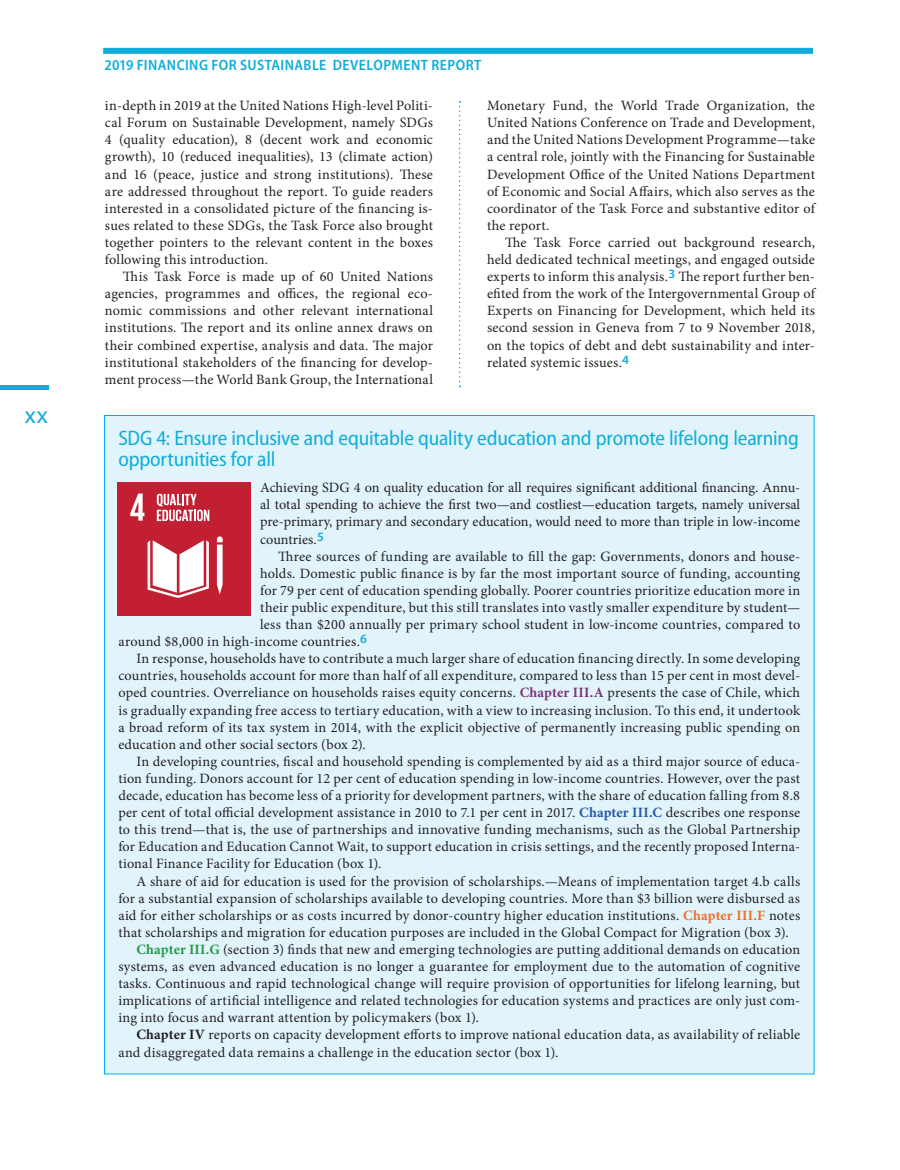
<style>
.page{position:relative;width:900px;height:1170px;background:#fff}
.page>*{position:absolute;margin:0;border:0;box-sizing:border-box;transform-origin:0 0}
.t1{font:24px "Myriad Pro";color:#10add9}
.t2{font:semi-condensed 21px/21px "Myriad Pro";letter-spacing:-.01em;color:#10add9}
.t3{font:600 semi-condensed 15px "Myriad Pro";letter-spacing:.03em;color:#10add9}
.t4{font:14.25px/17.1px "Minion Pro";letter-spacing:.01em;color:#231f20;text-align:justify}
.s1{font-weight:700;color:#7b3779}
.s2{font-weight:700;color:#2758a6}
.s3{font-weight:700;color:#f36e27}
.s4{font-weight:700;color:#269947}
.s5{font-weight:700}
</style>
<div class="page">
<hr style="left:0;top:386px;width:49px;height:4px;background:#10add9">
<div style="left:103px;top:48px;width:710px;height:6px;background:#10add9"></div>
<div style="left:104px;top:416px;width:710px;height:658px;background:#e1f4fc"></div>
<div style="left:118px;top:483px;width:133px;height:133px;background:#c21f33"></div>
<svg style="left:148px;top:540px;width:61px;height:58px"></svg>
<svg style="left:217px;top:536px;width:6px;height:59px"></svg>
<svg style="left:130px;top:494px;width:14px;height:27px"></svg>
<svg style="left:157px;top:494px;width:52px;height:27px"></svg>
<svg style="left:459px;top:101px;width:2px;height:286px"></svg>
<h1 class="t1" style="left:25px;top:400px;width:25px">xx</h1>
<p class="t3" style="left:105px;top:56px;width:378px">2019 FINANCING FOR SUSTAINABLE DEVELOPMENT REPORT</p>
<p class="t4" style="left:105px;top:97px;width:330px">in-depth in 2019 at the United Nations High-level Politi&shy;cal Forum on Sustainable Development, namely SDGs 4 (quality education), 8 (decent work and economic growth), 10 (reduced inequalities), 13 (climate action) and 16 (peace, justice and strong institutions). These are addressed throughout the report. To guide readers interested in a consolidated picture of the financing is&shy;sues related to these SDGs, the Task Force also brought together pointers to the relevant content in the boxes following this introduction.</p>
<p class="t4" style="left:105px;top:268px;width:330px;text-indent:18px">This Task Force is made up of 60 United Nations agencies, programmes and offices, the regional eco&shy;nomic commissions and other relevant international institutions. The report and its online annex draws on their combined expertise, analysis and data. The major institutional stakeholders of the financing for develop&shy;ment process—the World Bank Group, the International</p>
<p class="t4" style="left:487px;top:97px;width:330px">Monetary Fund, the World Trade Organization, the United Nations Conference on Trade and Development, and the United Nations Development Programme—take a central role, jointly with the Financing for Sustainable Development Office of the United Nations Department of Economic and Social Affairs, which also serves as the coordinator of the Task Force and substantive editor of the report.</p>
<p class="t4" style="left:487px;top:234px;width:330px;text-indent:18px">The Task Force carried out background research, held dedicated technical meetings, and engaged outside experts to inform this analysis.<sup>3</sup> The report further ben&shy;efited from the work of the Intergovernmental Group of Experts on Financing for Development, which held its second session in Geneva from 7 to 9 November 2018, on the topics of debt and debt sustainability and inter&shy;related systemic issues.<sup>4</sup></p>
<h2 class="t2" style="left:118px;top:428px;width:682px">SDG 4: Ensure inclusive and equitable quality education and promote lifelong learning opportunities for all</h2>
<p class="t4" style="left:260px;top:479px;width:542px">Achieving SDG 4 on quality education for all requires significant additional financing. Annu&shy;al total spending to achieve the first two—and costliest—education targets, namely universal pre-primary, primary and secondary education, would need to more than triple in low-income countries.<sup>5</sup></p>
<p class="t4" style="left:278px;top:548px;width:524px">Three sources of funding are available to fill the gap: Governments, donors and house-</p>
<p class="t4" style="left:260px;top:565px;width:542px">holds. Domestic public finance is by far the most important source of funding, accounting</p>
<p class="t4" style="left:260px;top:582px;width:542px">for 79 per cent of education spending globally. Poorer countries prioritize education more in</p>
<p class="t4" style="left:260px;top:599px;width:542px">their public expenditure, but this still translates into vastly smaller expenditure by student—</p>
<p class="t4" style="left:260px;top:616px;width:542px">less than $200 annually per primary school student in low-income countries, compared to</p>
<p class="t4" style="left:118px;top:633px;width:250px">around $8,000 in high-income countries.<sup>6</sup></p>
<p class="t4" style="left:136px;top:650px;width:665px">In response, households have to contribute a much larger share of education financing directly. In some developing</p>
<p class="t4" style="left:118px;top:667px;width:683px">countries, households account for more than half of all expenditure, compared to less than 15 per cent in most devel-</p>
<p class="t4" style="left:118px;top:684px;width:683px">oped countries. Overreliance on households raises equity concerns. <span class="s1">Chapter III.A</span> presents the case of Chile, which</p>
<p class="t4" style="left:118px;top:701px;width:683px">is gradually expanding free access to tertiary education, with a view to increasing inclusion. To this end, it undertook</p>
<p class="t4" style="left:118px;top:719px;width:683px">a broad reform of its tax system in 2014, with the explicit objective of permanently increasing public spending on</p>
<p class="t4" style="left:118px;top:736px;width:249px">education and other social sectors (box 2).</p>
<p class="t4" style="left:136px;top:753px;width:665px">In developing countries, fiscal and household spending is complemented by aid as a third major source of educa-</p>
<p class="t4" style="left:118px;top:770px;width:683px">tion funding. Donors account for 12 per cent of education spending in low-income countries. However, over the past</p>
<p class="t4" style="left:118px;top:787px;width:683px">decade, education has become less of a priority for development partners, with the share of education falling from 8.8</p>
<p class="t4" style="left:118px;top:804px;width:683px">per cent of total official development assistance in 2010 to 7.1 per cent in 2017. <span class="s2">Chapter III.C</span> describes one response</p>
<p class="t4" style="left:118px;top:821px;width:683px">to this trend—that is, the use of partnerships and innovative funding mechanisms, such as the Global Partnership</p>
<p class="t4" style="left:118px;top:838px;width:683px">for Education and Education Cannot Wait, to support education in crisis settings, and the recently proposed Interna-</p>
<p class="t4" style="left:118px;top:855px;width:265px">tional Finance Facility for Education (box 1).</p>
<p class="t4" style="left:136px;top:872px;width:665px">A share of aid for education is used for the provision of scholarships.—Means of implementation target 4.b calls</p>
<p class="t4" style="left:118px;top:890px;width:683px">for a substantial expansion of scholarships available to developing countries. More than $3 billion were disbursed as</p>
<p class="t4" style="left:118px;top:907px;width:683px">aid for either scholarships or as costs incurred by donor-country higher education institutions. <span class="s3">Chapter III.F</span> notes</p>
<p class="t4" style="left:118px;top:924px;width:672px">that scholarships and migration for education purposes are included in the Global Compact for Migration (box 3).</p>
<p class="t4" style="left:136px;top:941px;width:665px"><span class="s4">Chapter III.G</span> (section 3) finds that new and emerging technologies are putting additional demands on education</p>
<p class="t4" style="left:118px;top:958px;width:683px">systems, as even advanced education is no longer a guarantee for employment due to the automation of cognitive</p>
<p class="t4" style="left:118px;top:975px;width:683px">tasks. Continuous and rapid technological change will require provision of opportunities for lifelong learning, but</p>
<p class="t4" style="left:118px;top:992px;width:683px">implications of artificial intelligence and related technologies for education systems and practices are only just com-</p>
<p class="t4" style="left:118px;top:1009px;width:362px">ing into focus and warrant attention by policymakers (box 1).</p>
<p class="t4" style="left:136px;top:1026px;width:665px"><span class="s5">Chapter IV</span> reports on capacity development efforts to improve national education data, as availability of reliable</p>
<p class="t4" style="left:118px;top:1043px;width:442px">and disaggregated data remains a challenge in the education sector (box 1).</p>
</div>
